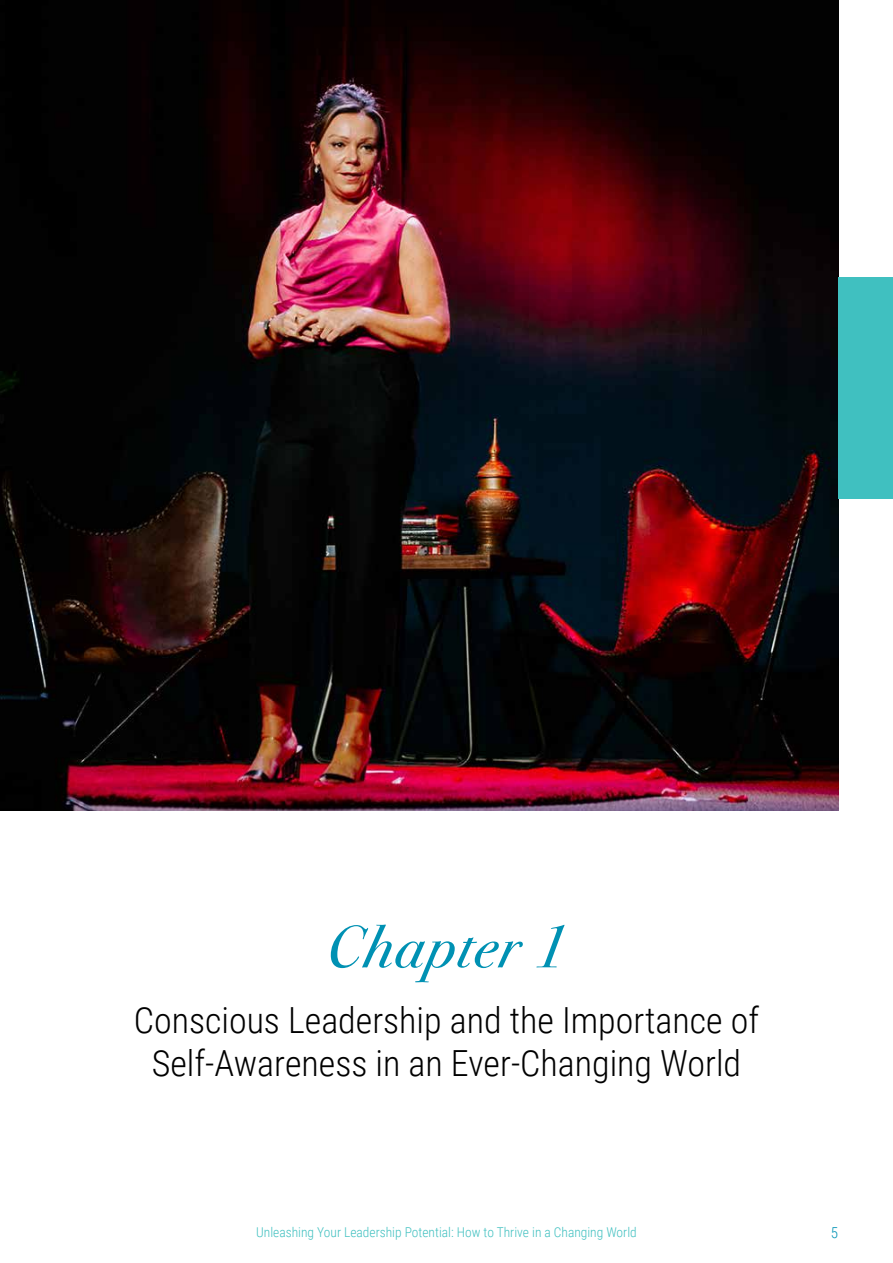
<style>
.page{position:relative;width:893px;height:1263px;background:#fff}
.page>*{position:absolute;margin:0;border:0;box-sizing:border-box;transform-origin:0 0}
.t1{font:italic 60px "Bodoni Svty Two ITCTT";letter-spacing:.03em;color:#0091b3}
.t2{font:300 36px/43.2px "Roboto Condensed";color:#000;text-align:center}
.t3{font:300 15px "Roboto Condensed";color:#0092b4}
.t4{font:300 13.5px "Roboto Condensed";color:#40c0c0}
</style>
<div class="page">
<img style="left:0;top:0;width:839px;height:810px">
<div style="left:839px;top:278px;width:54px;height:221px;background:#40c0c0"></div>
<h1 class="t1" style="left:327px;top:895px;width:241px">Chapter 1</h1>
<p class="t2" style="left:134px;top:997px;width:627px">Conscious Leadership and the Importance of<br>Self-Awareness in an Ever-Changing World</p>
<p class="t4" style="left:256px;top:1223px;width:382px">Unleashing Your Leadership Potential: How to Thrive in a Changing World</p>
<p class="t3" style="left:831px;top:1222px;width:9px">5</p>
</div>
